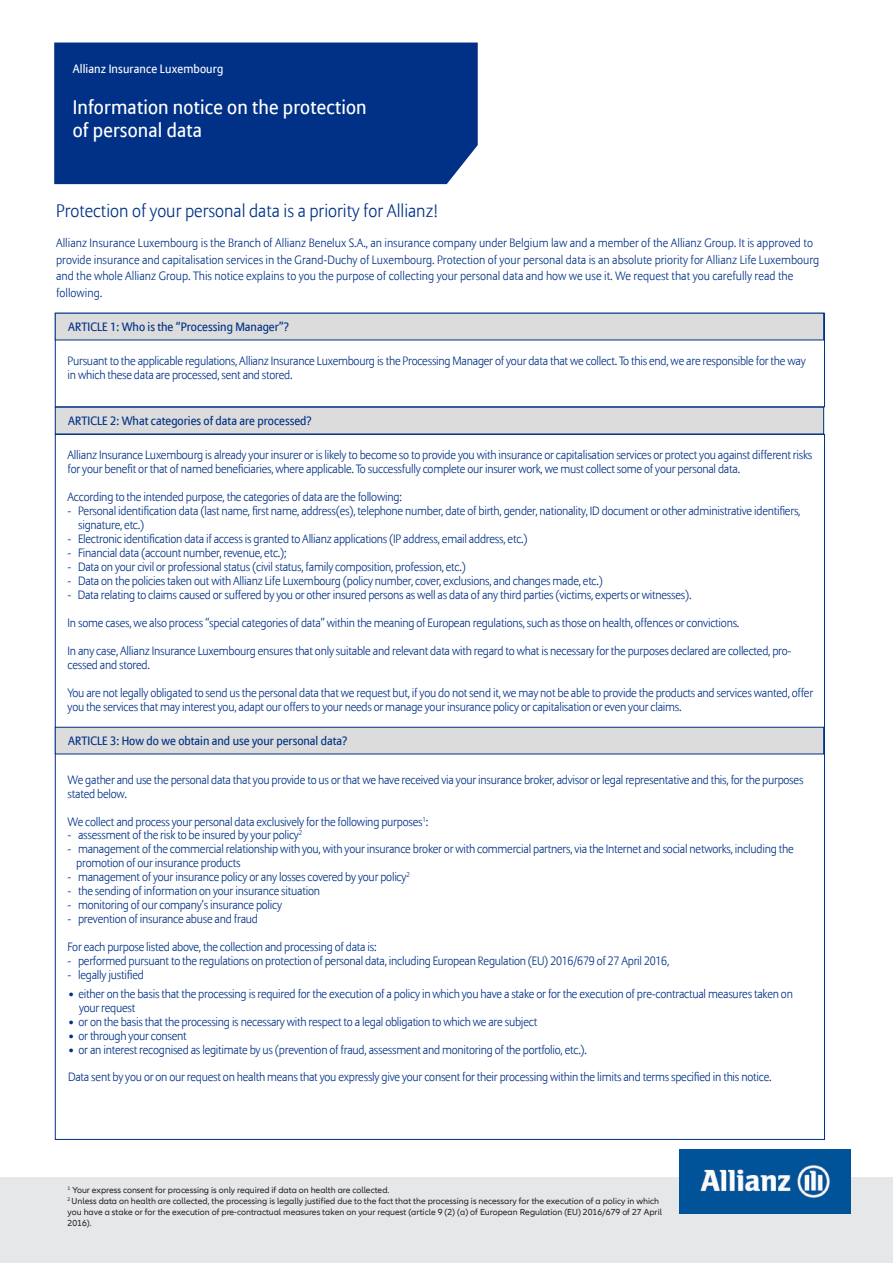
<style>
.page{position:relative;width:893px;height:1263px;background:#fff}
.page>*{position:absolute;margin:0;border:0;box-sizing:border-box;transform-origin:0 0}
.t1{font:19.5px "Allianz Sans";letter-spacing:.01em;color:#fff}
.t2{font:300 18px "Allianz Sans";color:#003186}
.t3{font:300 12px/14px "Allianz Sans";letter-spacing:-.02em;color:#003186}
.t4{font:300 12px/16.5px "Allianz Sans";color:#003186}
.t5{font:12px "Allianz Sans";color:#003186}
.t6{font:12px "Allianz Sans";letter-spacing:.01em;color:#fff}
.t7{font:9px/10.8px "Allianz Neo";color:#231f20}
</style>
<div class="page">
<div style="left:54px;top:43px;width:424px;height:141px;background:#003186"></div>
<div style="left:0;top:1178px;width:893px;height:85px;background:#e6e7e9"></div>
<img style="left:680px;top:1149px;width:170px;height:64px">
<div style="left:55px;top:313px;width:770px;height:94px;border:1px solid #003186"></div>
<div style="left:55px;top:313px;width:769px;height:27px;background:#dcdcdc"></div>
<div style="left:55px;top:313px;width:769px;height:27px;border:1px solid #003186"></div>
<div style="left:55px;top:407px;width:769px;height:27px;background:#dcdcdc"></div>
<div style="left:55px;top:407px;width:769px;height:27px;border:1px solid #003186"></div>
<div style="left:55px;top:727px;width:769px;height:27px;background:#dcdcdc"></div>
<div style="left:55px;top:727px;width:769px;height:27px;border:1px solid #003186"></div>
<p class="t6" style="left:73px;top:61px;width:152px">Allianz Insurance Luxembourg</p>
<p class="t1" style="left:73px;top:95px;width:295px">Information notice on the protection</p>
<p class="t1" style="left:73px;top:119px;width:131px">of personal data</p>
<p class="t2" style="left:56px;top:200px;width:383px">Protection of your personal data is a priority for Allianz!</p>
<p class="t4" style="left:56px;top:235px;width:765px">Allianz Insurance Luxembourg is the Branch of Allianz Benelux S.A., an insurance company under Belgium law and a member of the Allianz Group. It is approved to provide insurance and capitalisation services in the Grand-Duchy of Luxembourg. Protection of your personal data is an absolute priority for Allianz Life Luxembourg and the whole Allianz Group. This notice explains to you the purpose of collecting your personal data and how we use it. We request that you carefully read the following.</p>
<p class="t5" style="left:68px;top:320px;width:222px">ARTICLE 1: Who is the “Processing Manager”?</p>
<p class="t3" style="left:68px;top:354px;width:740px">Pursuant to the applicable regulations, Allianz Insurance Luxembourg is the Processing Manager of your data that we collect. To this end, we are responsible for the way in which these data are processed, sent and stored.</p>
<p class="t5" style="left:68px;top:414px;width:245px">ARTICLE 2: What categories of data are processed?</p>
<p class="t3" style="left:68px;top:449px;width:746px">Allianz Insurance Luxembourg is already your insurer or is likely to become so to provide you with insurance or capitalisation services or protect you against different risks for your benefit or that of named beneficiaries, where applicable. To successfully complete our insurer work, we must collect some of your personal data.</p>
<p class="t3" style="left:68px;top:491px;width:336px">According to the intended purpose, the categories of data are the following:</p>
<p class="t3" style="left:68px;top:505px;width:734px">- Personal identification data (last name, first name, address(es), telephone number, date of birth, gender, nationality, ID document or other administrative identifiers,</p>
<p class="t3" style="left:78px;top:518px;width:68px">signature, etc.)</p>
<p class="t3" style="left:68px;top:532px;width:462px">- Electronic identification data if access is granted to Allianz applications (IP address, email address, etc.)</p>
<p class="t3" style="left:68px;top:546px;width:220px">- Financial data (account number, revenue, etc.);</p>
<p class="t3" style="left:68px;top:560px;width:400px">- Data on your civil or professional status (civil status, family composition, profession, etc.)</p>
<p class="t3" style="left:68px;top:574px;width:537px">- Data on the policies taken out with Allianz Life Luxembourg (policy number, cover, exclusions, and changes made, etc.)</p>
<p class="t3" style="left:68px;top:588px;width:625px">- Data relating to claims caused or suffered by you or other insured persons as well as data of any third parties (victims, experts or witnesses).</p>
<p class="t3" style="left:68px;top:616px;width:673px">In some cases, we also process “special categories of data” within the meaning of European regulations, such as those on health, offences or convictions.</p>
<p class="t3" style="left:68px;top:644px;width:725px">In any case, Allianz Insurance Luxembourg ensures that only suitable and relevant data with regard to what is necessary for the purposes declared are collected, pro&shy;cessed and stored.</p>
<p class="t3" style="left:68px;top:686px;width:747px">You are not legally obligated to send us the personal data that we request but, if you do not send it, we may not be able to provide the products and services wanted, offer you the services that may interest you, adapt our offers to your needs or manage your insurance policy or capitalisation or even your claims.</p>
<p class="t5" style="left:68px;top:734px;width:281px">ARTICLE 3: How do we obtain and use your personal data?</p>
<p class="t3" style="left:68px;top:773px;width:737px">We gather and use the personal data that you provide to us or that we have received via your insurance broker, advisor or legal representative and this, for the purposes stated below.</p>
<p class="t3" style="left:68px;top:815px;width:362px">We collect and process your personal data exclusively for the following purposes<sup>1</sup>:</p>
<p class="t3" style="left:68px;top:829px;width:236px">- assessment of the risk to be insured by your policy<sup>2</sup></p>
<p class="t3" style="left:68px;top:843px;width:727px">- management of the commercial relationship with you, with your insurance broker or with commercial partners, via the Internet and social networks, including the</p>
<p class="t3" style="left:76px;top:857px;width:166px">promotion of our insurance products</p>
<p class="t3" style="left:68px;top:871px;width:344px">- management of your insurance policy or any losses covered by your policy<sup>2</sup></p>
<p class="t3" style="left:68px;top:885px;width:254px">- the sending of information on your insurance situation</p>
<p class="t3" style="left:68px;top:898px;width:216px">- monitoring of our company’s insurance policy</p>
<p class="t3" style="left:68px;top:912px;width:192px">- prevention of insurance abuse and fraud</p>
<p class="t3" style="left:68px;top:940px;width:310px">For each purpose listed above, the collection and processing of data is:</p>
<p class="t3" style="left:68px;top:954px;width:603px">- performed pursuant to the regulations on protection of personal data, including European Regulation (EU) 2016/679 of 27 April 2016,</p>
<p class="t3" style="left:68px;top:968px;width:78px">- legally justified</p>
<p class="t3" style="left:79px;top:987px;width:715px;text-indent:-11px">• either on the basis that the processing is required for the execution of a policy in which you have a stake or for the execution of pre-contractual measures taken on your request</p>
<p class="t3" style="left:68px;top:1015px;width:470px">• or on the basis that the processing is necessary with respect to a legal obligation to which we are subject</p>
<p class="t3" style="left:68px;top:1029px;width:120px">• or through your consent</p>
<p class="t3" style="left:68px;top:1043px;width:520px">• or an interest recognised as legitimate by us (prevention of fraud, assessment and monitoring of the portfolio, etc.).</p>
<p class="t3" style="left:68px;top:1071px;width:705px">Data sent by you or on our request on health means that you expressly give your consent for their processing within the limits and terms specified in this notice.</p>
<p class="t7" style="left:68px;top:1185px;width:323px"><sup>1</sup> Your express consent for processing is only required if data on health are collected.</p>
<p class="t7" style="left:68px;top:1196px;width:596px"><sup>2</sup> Unless data on health are collected, the processing is legally justified due to the fact that the processing is necessary for the execution of a policy in which you have a stake or for the execution of pre-contractual measures taken on your request (article 9 (2) (a) of European Regulation (EU) 2016/679 of 27 April<br>2016).</p>
</div>
